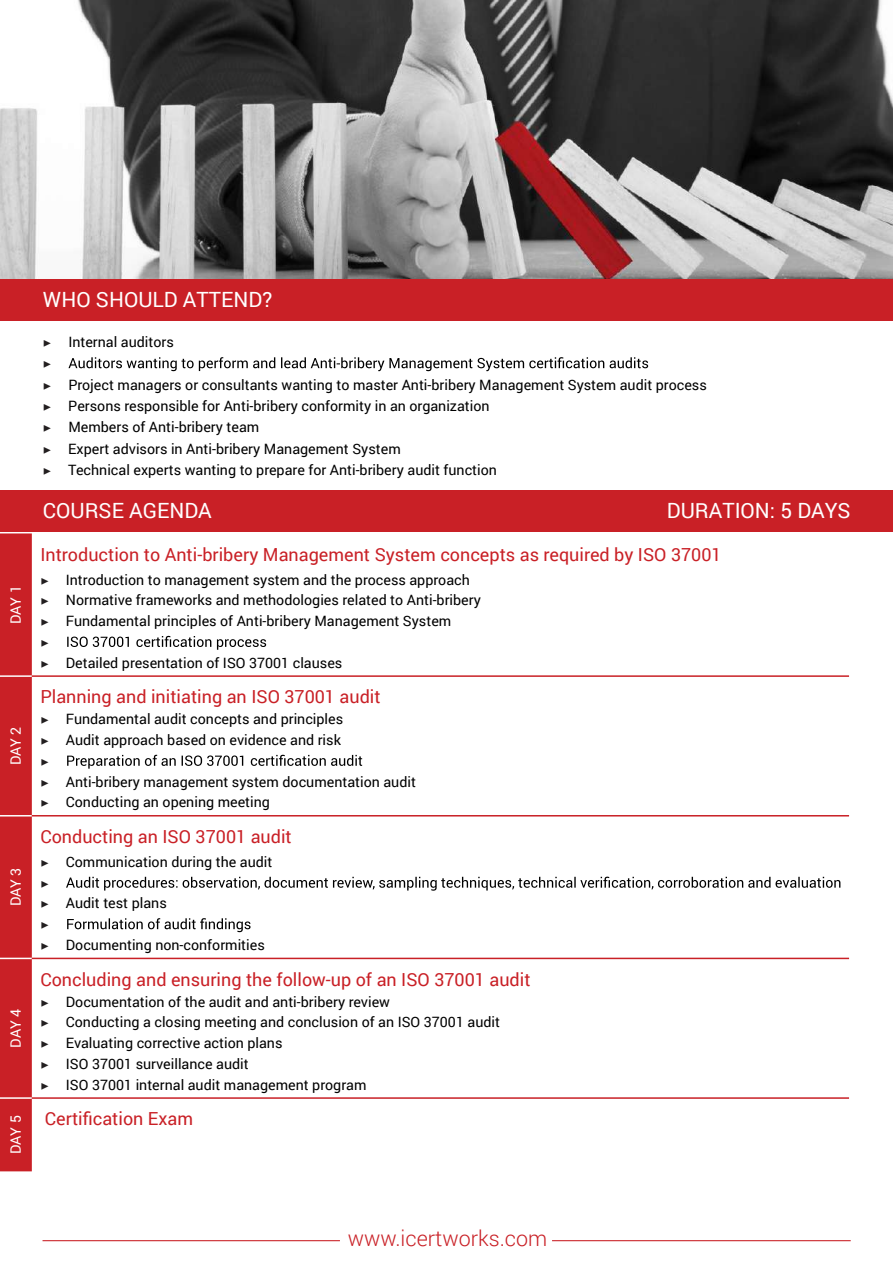
<style>
.page{position:relative;width:893px;height:1263px;background:#fff}
.page>*{position:absolute;margin:0;border:0;box-sizing:border-box;transform-origin:0 0}
.t1{font:300 21.6px "Roboto";color:#c92026}
.t2{font:21px "Roboto";color:#fff}
.t3{font:18px "Roboto";color:#c92026}
.t4{font:14.25px/20.7px "Roboto";color:#000}
.t5{font:14.25px "Roboto";letter-spacing:-.005em;color:#fff}
.t6{font:14.25px "Minion Pro";color:#231f20}
.s1{font-family:"Minion Pro";color:#231f20}
</style>
<div class="page">
<svg style="left:68px;top:357px;width:580px;height:14px"></svg>
<div style="left:0;top:490px;width:893px;height:41px;background:#c92026"></div>
<div style="left:0;top:533px;width:32px;height:638px;background:#c92026"></div>
<hr style="left:0;top:675px;width:32px;height:2px;background:#fff">
<hr style="left:0;top:815px;width:32px;height:1px;background:#fff">
<hr style="left:0;top:958px;width:32px;height:1px;background:#fff">
<hr style="left:0;top:1097px;width:32px;height:2px;background:#fff">
<hr style="left:32px;top:675px;width:817px;height:2px;background:#c92026">
<hr style="left:32px;top:815px;width:817px;height:1px;background:#c92026">
<hr style="left:32px;top:958px;width:817px;height:1px;background:#c92026">
<hr style="left:32px;top:1097px;width:817px;height:2px;background:#c92026">
<svg style="left:67px;top:636px;width:199px;height:14px"></svg>
<svg style="left:67px;top:755px;width:295px;height:14px"></svg>
<svg style="left:66px;top:877px;width:774px;height:14px"></svg>
<svg style="left:67px;top:918px;width:184px;height:14px"></svg>
<img style="left:0;top:0;width:893px;height:280px">
<div style="left:0;top:280px;width:893px;height:41px;background:#c92026"></div>
<hr style="left:43px;top:1240px;width:297px;height:1px;background:#c92026">
<hr style="left:552px;top:1240px;width:299px;height:1px;background:#c92026">
<h2 class="t2" style="left:43px;top:285px;width:231px">WHO SHOULD ATTEND?</h2>
<p class="t5" style="left:6px;top:624px;width:40px;rotate:-90deg">DAY 1</p>
<p class="t5" style="left:6px;top:765px;width:40px;rotate:-90deg">DAY 2</p>
<p class="t5" style="left:6px;top:906px;width:40px;rotate:-90deg">DAY 3</p>
<p class="t5" style="left:6px;top:1047px;width:40px;rotate:-90deg">DAY 4</p>
<p class="t4" style="left:43px;top:331px;width:133px"><span class="s1">▶</span> Internal auditors</p>
<p class="t6" style="left:43px;top:354px;width:10px">▶</p>
<p class="t4" style="left:43px;top:373px;width:665px;line-height:21.3px"><span class="s1">▶</span> Project managers or consultants wanting to master Anti-bribery Management System audit process <span class="s1">▶</span> Persons responsible for Anti-bribery conformity in an organization<br><span class="s1">▶</span> Members of Anti-bribery team<br><span class="s1">▶</span> Expert advisors in Anti-bribery Management System<br><span class="s1">▶</span> Technical experts wanting to prepare for Anti-bribery audit function</p>
<h2 class="t2" style="left:43px;top:496px;width:170px">COURSE AGENDA</h2>
<h2 class="t2" style="left:667px;top:496px;width:185px">DURATION: 5 DAYS</h2>
<p class="t3" style="left:40px;top:542px;width:683px">Introduction to Anti-bribery Management System concepts as required by ISO 37001</p>
<p class="t4" style="left:40px;top:569px;width:442px"><span class="s1">▶</span> Introduction to management system and the process approach <span class="s1">▶</span> Normative frameworks and methodologies related to Anti-bribery <span class="s1">▶</span> Fundamental principles of Anti-bribery Management System</p>
<p class="t6" style="left:40px;top:633px;width:10px">▶</p>
<p class="t4" style="left:40px;top:652px;width:303px"><span class="s1">▶</span> Detailed presentation of ISO 37001 clauses</p>
<p class="t3" style="left:40px;top:684px;width:342px">Planning and initiating an ISO 37001 audit</p>
<p class="t4" style="left:40px;top:708px;width:304px"><span class="s1">▶</span> Fundamental audit concepts and principles <span class="s1">▶</span> Audit approach based on evidence and risk</p>
<p class="t6" style="left:40px;top:752px;width:10px">▶</p>
<p class="t4" style="left:40px;top:770px;width:377px"><span class="s1">▶</span> Anti-bribery management system documentation audit <span class="s1">▶</span> Conducting an opening meeting</p>
<p class="t3" style="left:40px;top:824px;width:253px">Conducting an ISO 37001 audit</p>
<p class="t4" style="left:40px;top:851px;width:234px"><span class="s1">▶</span> Communication during the audit</p>
<p class="t6" style="left:40px;top:873px;width:10px">▶</p>
<p class="t4" style="left:40px;top:892px;width:128px"><span class="s1">▶</span> Audit test plans</p>
<p class="t6" style="left:40px;top:915px;width:10px">▶</p>
<p class="t4" style="left:40px;top:934px;width:226px"><span class="s1">▶</span> Documenting non-conformities</p>
<p class="t3" style="left:40px;top:967px;width:492px">Concluding and ensuring the follow-up of an ISO 37001 audit</p>
<p class="t4" style="left:40px;top:990px;width:461px"><span class="s1">▶</span> Documentation of the audit and anti-bribery review<br><span class="s1">▶</span> Conducting a closing meeting and conclusion of an ISO 37001 audit <span class="s1">▶</span> Evaluating corrective action plans<br><span class="s1">▶</span> ISO 37001 surveillance audit<br><span class="s1">▶</span> ISO 37001 internal audit management program</p>
<p class="t5" style="left:6px;top:1154px;width:40px;rotate:-90deg">DAY 5</p>
<p class="t3" style="left:45px;top:1106px;width:150px">Certification Exam</p>
<h1 class="t1" style="left:348px;top:1223px;width:201px">www.icertworks.com</h1>
</div>
